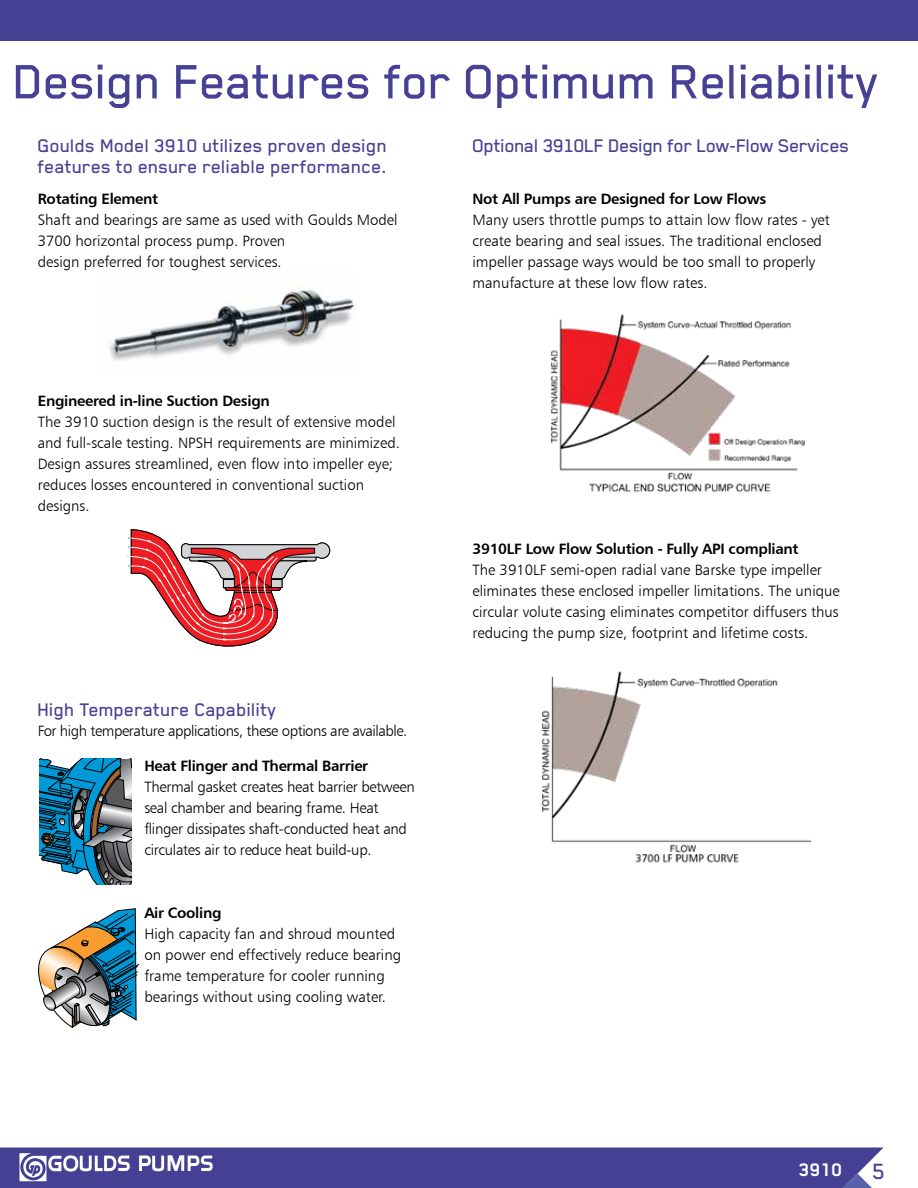
<style>
.page{position:relative;width:918px;height:1188px;background:#fff}
.page>*{position:absolute;margin:0;border:0;box-sizing:border-box;transform-origin:0 0}
.t1{font:500 55.5px "Blender Pro";letter-spacing:-.01em;color:#464194}
.t2{font:500 21px/21px "Blender Pro";color:#464194}
.t3{font:500 21px "Blender Pro";letter-spacing:-.02em;color:#464194}
.t4{font:700 21px "Blender Pro";color:#fff}
.t5{font:15px/21px "Humanist 777 BT Light B";color:#000}
.t6{font:15px "Humanist 777 BT Bold B";letter-spacing:-.02em;color:#000}
.t7{font:15px/21px "Humanist 777 BT Light B";letter-spacing:-.02em;color:#000}
.t8{font:15px "Humanist 777 BT Light B";letter-spacing:-.03em;color:#000}
.s1{font-weight:500;font-size:25.5px;color:#464194}
</style>
<div class="page">
<div style="left:0;top:0;width:918px;height:40px;background:#454094"></div>
<svg style="left:0;top:1148px;width:883px;height:40px;background:#504c9a"></svg>
<img style="left:109px;top:284px;width:246px;height:77px">
<svg style="left:127px;top:529px;width:203px;height:118px"></svg>
<img style="left:550px;top:314px;width:255px;height:179px">
<img style="left:541px;top:671px;width:271px;height:192px">
<svg style="left:39px;top:759px;width:93px;height:126px;background:#43788f"></svg>
<svg style="left:38px;top:908px;width:100px;height:120px"></svg>
<h1 class="t1" style="left:14px;top:52px;width:868px">Design Features for Optimum Reliability</h1>
<h2 class="t2" style="left:38px;top:134px;width:351px">Goulds Model 3910 utilizes proven design features to ensure reliable performance.</h2>
<p class="t6" style="left:38px;top:189px;width:122px">Rotating Element</p>
<p class="t5" style="left:38px;top:209px;width:361px">Shaft and bearings are same as used with Goulds Model<br>3700 horizontal process pump. Proven<br>design preferred for toughest services.</p>
<p class="t6" style="left:38px;top:391px;width:234px">Engineered in-line Suction Design</p>
<p class="t5" style="left:38px;top:411px;width:364px">The 3910 suction design is the result of extensive model and full-scale testing. NPSH requirements are minimized.<br>Design assures streamlined, even flow into impeller eye; reduces losses encountered in conventional suction designs.</p>
<h2 class="t2" style="left:38px;top:699px;width:241px">High Temperature Capability</h2>
<p class="t8" style="left:38px;top:721px;width:371px">For high temperature applications, these options are available.</p>
<p class="t6" style="left:144px;top:756px;width:225px">Heat Flinger and Thermal Barrier</p>
<p class="t7" style="left:144px;top:776px;width:272px">Thermal gasket creates heat barrier between seal chamber and bearing frame. Heat flinger dissipates shaft-conducted heat and circulates air to reduce heat build-up.</p>
<p class="t6" style="left:144px;top:904px;width:79px">Air Cooling</p>
<p class="t5" style="left:144px;top:923px;width:258px">High capacity fan and shroud mounted on power end effectively reduce bearing frame temperature for cooler running bearings without using cooling water.</p>
<h2 class="t3" style="left:472px;top:134px;width:379px">Optional 3910LF Design for Low-Flow Services</h2>
<p class="t6" style="left:473px;top:189px;width:295px">Not All Pumps are Designed for Low Flows</p>
<p class="t5" style="left:473px;top:209px;width:359px">Many users throttle pumps to attain low flow rates - yet create bearing and seal issues. The traditional enclosed impeller passage ways would be too small to properly manufacture at these low flow rates.</p>
<p class="t6" style="left:473px;top:539px;width:328px">3910LF Low Flow Solution - Fully API compliant</p>
<p class="t5" style="left:473px;top:559px;width:369px">The 3910LF semi-open radial vane Barske type impeller eliminates these enclosed impeller limitations. The unique circular volute casing eliminates competitor diffusers thus reducing the pump size, footprint and lifetime costs.</p>
<h2 class="t4" style="left:799px;top:1158px;width:88px">3910 <span class="s1">5</span></h2>
</div>
